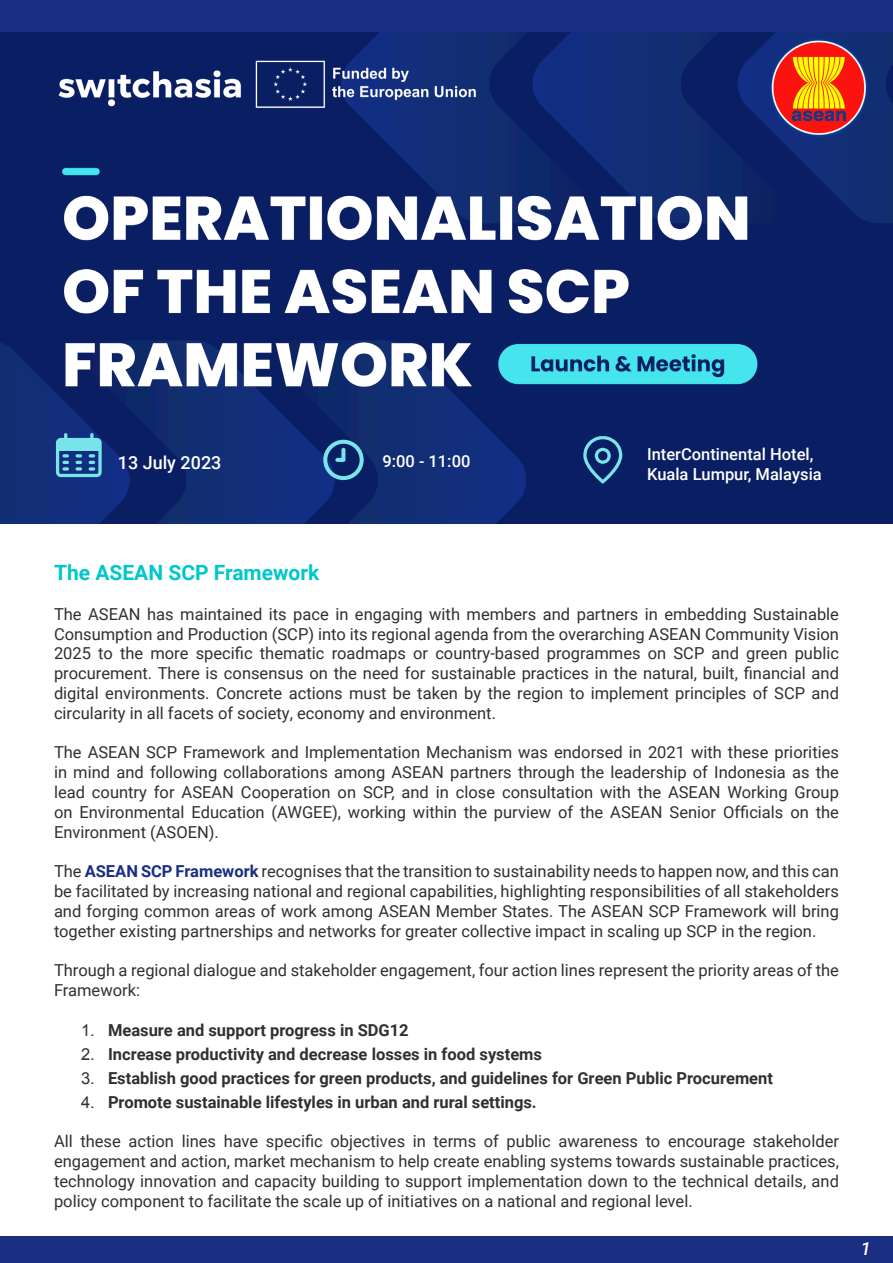
<style>
.page{position:relative;width:893px;height:1263px;background:#fff}
.page>*{position:absolute;margin:0;border:0;box-sizing:border-box;transform-origin:0 0}
.t1{font:700 21px "Roboto";color:#00c8ca}
.t2{font:500 18px "Roboto";color:#fff}
.t3{font:italic 500 18px "Roboto";color:#fff}
.t4{font:16.5px/19.8px "Roboto";color:#303030;text-align:justify}
.t5{font:700 16.5px "Roboto";color:#303030}
.t6{font:500 16.5px/19.8px "Roboto";color:#fff}
.s1{font-weight:700;color:#1a2e82}
.s2{font-family:"Arial";font-weight:400}
</style>
<div class="page">
<div style="left:0;top:1237px;width:893px;height:26px;background:#1a2e82"></div>
<img style="left:0;top:31px;width:893px;height:492px">
<svg style="left:583px;top:436px;width:39px;height:48px;background:#285689"></svg>
<svg style="left:323px;top:440px;width:41px;height:40px;background:#2e6192"></svg>
<svg style="left:56px;top:433px;width:46px;height:44px;background:#478eb7"></svg>
<div style="left:0;top:0;width:893px;height:31px;background:#1a2e82"></div>
<p class="t2" style="left:118px;top:450px;width:105px">13 July 2023</p>
<p class="t6" style="left:382px;top:451px;width:89px">9:00 - 11:00</p>
<p class="t6" style="left:647px;top:443px;width:176px">InterContinental Hotel,<br>Kuala Lumpur, Malaysia</p>
<p class="t1" style="left:54px;top:558px;width:267px">The ASEAN SCP Framework</p>
<p class="t4" style="left:54px;top:603px;width:786px">The ASEAN has maintained its pace in engaging with members and partners in embedding Sustainable Consumption and Production (SCP) into its regional agenda from the overarching ASEAN Community Vision 2025 to the more specific thematic roadmaps or country-based programmes on SCP and green public procurement. There is consensus on the need for sustainable practices in the natural, built, financial and digital environments. Concrete actions must be taken by the region to implement principles of SCP and circularity in all facets of society, economy and environment.</p>
<p class="t4" style="left:54px;top:742px;width:786px">The ASEAN SCP Framework and Implementation Mechanism was endorsed in 2021 with these priorities in mind and following collaborations among ASEAN partners through the leadership of Indonesia as the lead country for ASEAN Cooperation on SCP, and in close consultation with the ASEAN Working Group on Environmental Education (AWGEE), working within the purview of the ASEAN Senior Officials on the Environment (ASOEN).</p>
<p class="t4" style="left:54px;top:861px;width:786px">The <span class="s1">ASEAN SCP Framework</span> recognises that the transition to sustainability needs to happen now, and this can be facilitated by increasing national and regional capabilities, highlighting responsibilities of all stakeholders and forging common areas of work among ASEAN Member States. The ASEAN SCP Framework will bring together existing partnerships and networks for greater collective impact in scaling up SCP in the region.</p>
<p class="t4" style="left:54px;top:960px;width:786px">Through a regional dialogue and stakeholder engagement, four action lines represent the priority areas of the<br>Framework:</p>
<p class="t5" style="left:81px;top:1018px;width:329px"><span class="s2">1.</span> Measure and support progress in SDG12</p>
<p class="t5" style="left:81px;top:1042px;width:463px"><span class="s2">2.</span> Increase productivity and decrease losses in food systems</p>
<p class="t5" style="left:81px;top:1066px;width:693px"><span class="s2">3.</span> Establish good practices for green products, and guidelines for Green Public Procurement</p>
<p class="t5" style="left:81px;top:1090px;width:457px"><span class="s2">4.</span> Promote sustainable lifestyles in urban and rural settings.</p>
<p class="t4" style="left:54px;top:1131px;width:786px">All these action lines have specific objectives in terms of public awareness to encourage stakeholder engagement and action, market mechanism to help create enabling systems towards sustainable practices, technology innovation and capacity building to support implementation down to the technical details, and policy component to facilitate the scale up of initiatives on a national and regional level.</p>
<p class="t3" style="left:861px;top:1236px;width:12px">1</p>
</div>
